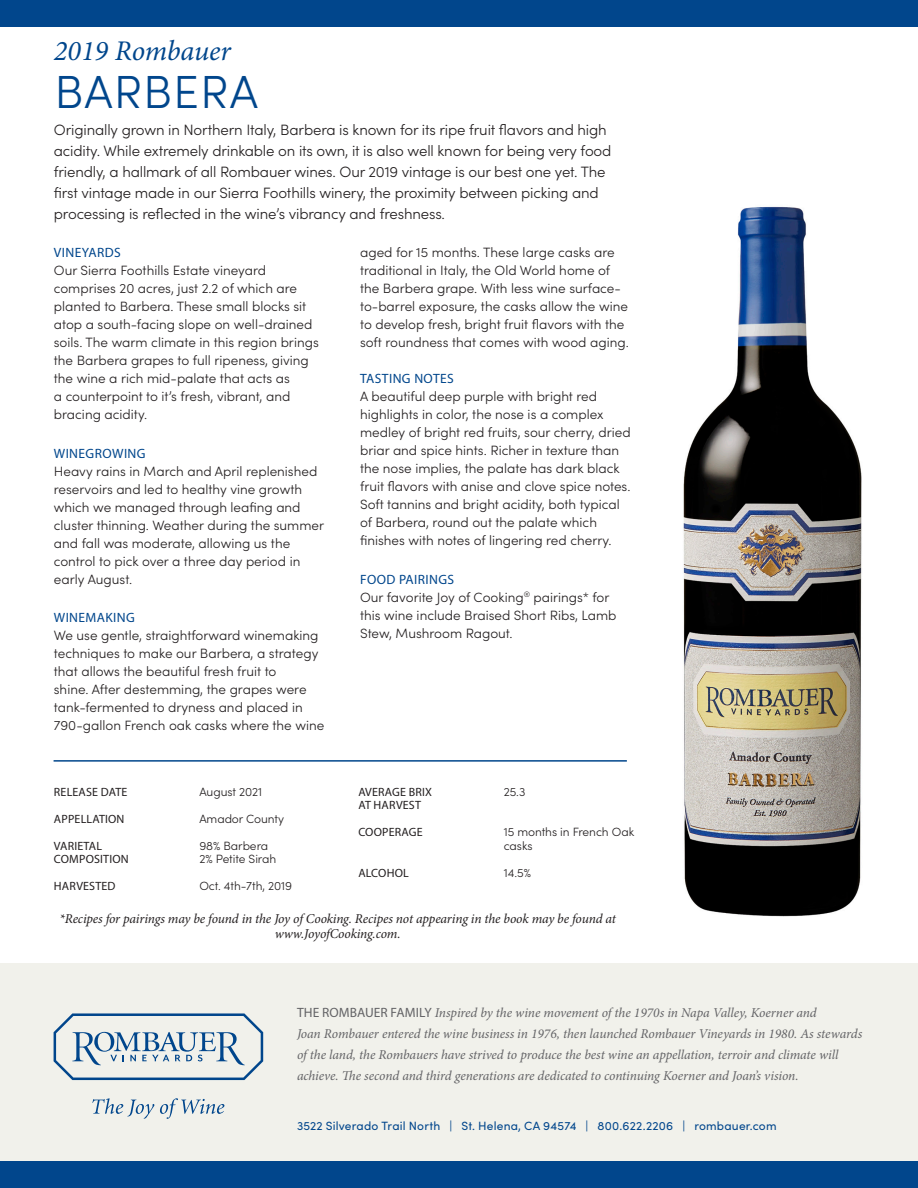
<style>
.page{position:relative;width:918px;height:1188px;background:#fff}
.page>*{position:absolute;margin:0;border:0;box-sizing:border-box;transform-origin:0 0}
.Varietal_Name{font:300 46.5px "Sofia Pro";letter-spacing:.02em;color:#01468c}
.Vintage___Name{font:italic 28.5px "Minion Pro";letter-spacing:-.005em;color:#01468c}
.Intro_copy{font:300 15px/21px "Sofia Pro";letter-spacing:-.01em;color:#231f20}
.Body_Copy{font:300 13.5px/18px "Sofia Pro";color:#231f20}
.Brand_Blurb{font:italic 13.5px/21px "Minion Pro";letter-spacing:-.005em;color:#636366}
.Chart_data{font:italic 13.5px/15px "Minion Pro";letter-spacing:-.015em;color:#231f20;text-align:center}
.Subheads{font:13.5px "Myriad Pro";letter-spacing:.03em;color:#01468c}
.Body_Copy-2{font:13.5px "Myriad Pro";letter-spacing:.03em;color:#01468c}
.Chart_data-2{font:300 12px/13.5px "Sofia Pro";letter-spacing:-.005em;color:#231f20}
.Chart_data-3{font:12px "Myriad Pro";letter-spacing:.015em;color:#231f20}
.t1{font:12px "Sofia Pro";letter-spacing:.015em;color:#01468c}
.s1{font-family:"Myriad Pro";font-style:normal}
</style>
<div class="page">
<div style="left:0;top:963px;width:918px;height:225px;background:#f1f1eb"></div>
<div style="left:0;top:1161px;width:918px;height:27px;background:#01468c"></div>
<div style="left:0;top:0;width:918px;height:27px;background:#01468c"></div>
<svg style="left:54px;top:1013px;width:209px;height:67px"></svg>
<svg style="left:92px;top:1098px;width:62px;height:21px"></svg>
<svg style="left:160px;top:1098px;width:64px;height:21px"></svg>
<img style="left:683px;top:206px;width:179px;height:711px">
<hr style="left:54px;top:760px;width:573px;height:2px;background:#01468c">
<p class="Vintage___Name" style="left:54px;top:31px;width:179px">2019 Rombauer</p>
<p class="Varietal_Name" style="left:54px;top:58px;width:205px">BARBERA</p>
<p class="Intro_copy" style="left:54px;top:119px;width:559px">Originally grown in Northern Italy, Barbera is known for its ripe fruit flavors and high acidity. While extremely drinkable on its own, it is also well known for being very food friendly, a hallmark of all Rombauer wines. Our 2019 vintage is our best one yet. The first vintage made in our Sierra Foothills winery, the proximity between picking and processing is reflected in the wine’s vibrancy and freshness.</p>
<p class="Subheads" style="left:54px;top:245px;width:68px">VINEYARDS</p>
<p class="Body_Copy" style="left:54px;top:261px;width:266px">Our Sierra Foothills Estate vineyard comprises 20 acres, just 2.2 of which are planted to Barbera. These small blocks sit atop a south-facing slope on well-drained soils. The warm climate in this region brings the Barbera grapes to full ripeness, giving the wine a rich mid-palate that acts as<br>a counterpoint to it’s fresh, vibrant, and bracing acidity.</p>
<p class="Subheads" style="left:54px;top:445px;width:93px">WINEGROWING</p>
<p class="Body_Copy" style="left:54px;top:461px;width:272px">Heavy rains in March and April replenished reservoirs and led to healthy vine growth which we managed through leafing and cluster thinning. Weather during the summer and fall was moderate, allowing us the control to pick over a three day period in early August.</p>
<p class="Subheads" style="left:54px;top:609px;width:82px">WINEMAKING</p>
<p class="Body_Copy" style="left:54px;top:625px;width:272px">We use gentle, straightforward winemaking techniques to make our Barbera, a strategy that allows the beautiful fresh fruit to<br>shine. After destemming, the grapes were tank-fermented to dryness and placed in 790-gallon French oak casks where the wine</p>
<p class="Body_Copy" style="left:360px;top:243px;width:270px">aged for 15 months. These large casks are traditional in Italy, the Old World home of the Barbera grape. With less wine surface&shy;to-barrel exposure, the casks allow the wine to develop fresh, bright fruit flavors with the soft roundness that comes with wood aging.</p>
<p class="Body_Copy-2" style="left:360px;top:371px;width:95px">TASTING NOTES</p>
<p class="Body_Copy" style="left:360px;top:387px;width:272px">A beautiful deep purple with bright red highlights in color, the nose is a complex medley of bright red fruits, sour cherry, dried briar and spice hints. Richer in texture than the nose implies, the palate has dark black fruit flavors with anise and clove spice notes.<br>Soft tannins and bright acidity, both typical of Barbera, round out the palate which finishes with notes of lingering red cherry.</p>
<p class="Subheads" style="left:360px;top:571px;width:96px">FOOD PAIRINGS</p>
<p class="Body_Copy" style="left:360px;top:587px;width:258px">Our favorite Joy of Cooking<sup>®</sup> pairings* for this wine include Braised Short Ribs, Lamb<br>Stew, Mushroom Ragout.</p>
<p class="Chart_data-3" style="left:54px;top:784px;width:75px">RELEASE DATE</p>
<p class="Chart_data-2" style="left:199px;top:784px;width:64px">August 2021</p>
<p class="Chart_data-3" style="left:54px;top:811px;width:72px">APPELLATION</p>
<p class="Chart_data-2" style="left:199px;top:811px;width:86px">Amador County</p>
<p class="Chart_data-3" style="left:54px;top:838px;width:50px">VARIETAL</p>
<p class="Chart_data-2" style="left:199px;top:838px;width:70px">98% Barbera</p>
<p class="Chart_data-3" style="left:54px;top:852px;width:76px">COMPOSITION</p>
<p class="Chart_data-2" style="left:199px;top:852px;width:78px">2% Petite Sirah</p>
<p class="Chart_data-3" style="left:54px;top:879px;width:63px">HARVESTED</p>
<p class="Chart_data-2" style="left:199px;top:879px;width:94px">Oct. 4th-7th, 2019</p>
<p class="Chart_data-3" style="left:358px;top:784px;width:75px">AVERAGE BRIX</p>
<p class="Chart_data-2" style="left:504px;top:784px;width:23px">25.3</p>
<p class="Chart_data-3" style="left:358px;top:798px;width:64px">AT HARVEST</p>
<p class="Chart_data-3" style="left:358px;top:825px;width:66px">COOPERAGE</p>
<p class="Chart_data-2" style="left:504px;top:825px;width:132px">15 months in French Oak casks</p>
<p class="Chart_data-3" style="left:358px;top:865px;width:52px">ALCOHOL</p>
<p class="Chart_data-2" style="left:504px;top:865px;width:29px">14.5%</p>
<p class="Chart_data" style="left:59px;top:911px;width:558px">*Recipes for pairings may be found in the Joy of Cooking. Recipes not appearing in the book may be found at www.JoyofCooking.com.</p>
<p class="Brand_Blurb" style="left:297px;top:1002px;width:567px"><span class="s1">THE ROMBAUER FAMILY</span> Inspired by the wine movement of the 1970s in Napa Valley, Koerner and<br>Joan Rombauer entered the wine business in 1976, then launched Rombauer Vineyards in 1980. As stewards of the land, the Rombauers have strived to produce the best wine an appellation, terroir and climate will achieve. The second and third generations are dedicated to continuing Koerner and Joan’s vision.</p>
<p class="t1" style="left:297px;top:1117px;width:481px">3522 Silverado Trail North | St. Helena, CA 94574 | 800.622.2206 | rombauer.com</p>
</div>
